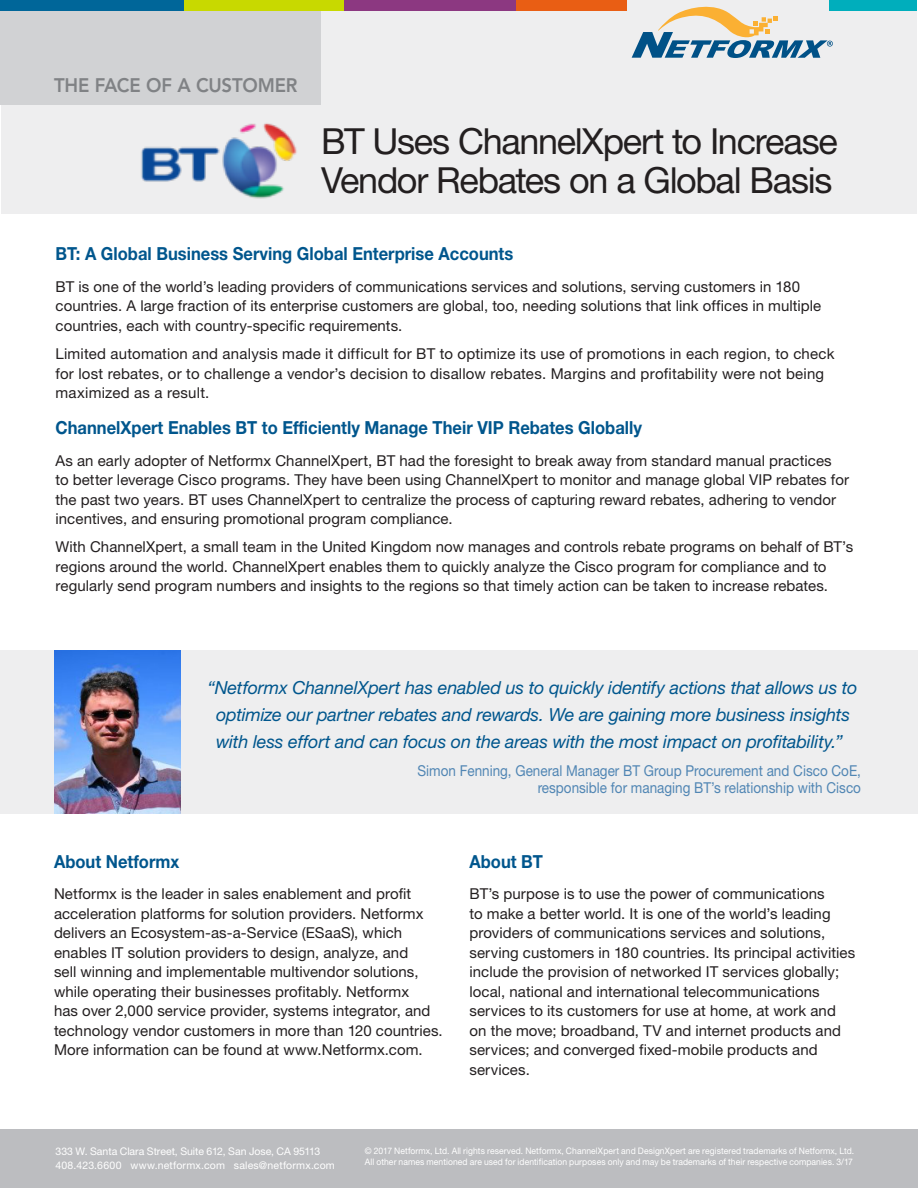
<style>
.page{position:relative;width:918px;height:1188px;background:#fff}
.page>*{position:absolute;margin:0;border:0;box-sizing:border-box;transform-origin:0 0}
.Masthead_Title{font:36px/39px "Helvetica Neue LT Std";letter-spacing:-.035em;color:#231f20}
.Case_Study_Text{font:800 19.5px "Avenir";letter-spacing:-.01em;color:#808285;scale:.95 1}
.Testimonial_Quote{font:italic 18px/27px "Helvetica Neue LT Std";letter-spacing:-.01em;color:#00568d;text-align:center}
.Body_Header{font:700 18px "Helvetica Neue LT Std";color:#00568d;scale:.92 1}
.Body_Text{font:15px/19.5px "Helvetica Neue LT Std";letter-spacing:.005em;color:#231f20}
.Testimonial_Quotee{font:15px/16.5px "Helvetica Neue LT Std";color:#5186b4;text-align:right;scale:.9 1}
.Address_Line{font:10.5px/13.5px "Helvetica Neue LT Std";letter-spacing:.005em;color:#fff}
.Disclaimer{font:9px/11.6px "Helvetica Neue LT Std";letter-spacing:.01em;color:#fff;scale:.95 1}
</style>
<div class="page">
<div style="left:1px;top:0;width:916px;height:214px;background:#eeeeef"></div>
<div style="left:0;top:0;width:321px;height:105px;background:#d1d2d4"></div>
<div style="left:0;top:650px;width:918px;height:164px;background:#eeeeef"></div>
<div style="left:0;top:1129px;width:918px;height:59px;background:#bcbdc0"></div>
<div style="left:0;top:0;width:184px;height:11px;background:#069"></div>
<div style="left:184px;top:0;width:160px;height:11px;background:#c8d900"></div>
<div style="left:344px;top:0;width:171px;height:11px;background:#8c3881"></div>
<div style="left:516px;top:0;width:127px;height:11px;background:#e95e14"></div>
<div style="left:824px;top:0;width:93px;height:11px;background:#00aebc"></div>
<div style="left:627px;top:0;width:201px;height:14px;background:#eeeeef"></div>
<svg style="left:632px;top:1px;width:201px;height:57px"></svg>
<img style="left:54px;top:650px;width:126px;height:164px">
<img style="left:141px;top:123px;width:156px;height:76px">
<p class="Case_Study_Text" style="left:54px;top:74px;width:258px">THE FACE OF A CUSTOMER</p>
<p class="Masthead_Title" style="left:321px;top:121px;width:518px">BT Uses ChannelXpert to Increase<br>Vendor Rebates on a Global Basis</p>
<p class="Body_Header" style="left:56px;top:243px;width:499px">BT: A Global Business Serving Global Enterprise Accounts</p>
<p class="Body_Text" style="left:56px;top:277px;width:767px">BT is one of the world’s leading providers of communications services and solutions, serving customers in 180 countries. A large fraction of its enterprise customers are global, too, needing solutions that link offices in multiple countries, each with country-specific requirements.</p>
<p class="Body_Text" style="left:56px;top:344px;width:781px">Limited automation and analysis made it difficult for BT to optimize its use of promotions in each region, to check for lost rebates, or to challenge a vendor’s decision to disallow rebates. Margins and profitability were not being maximized as a result.</p>
<p class="Body_Header" style="left:56px;top:417px;width:639px">ChannelXpert Enables BT to Efficiently Manage Their VIP Rebates Globally</p>
<p class="Body_Text" style="left:56px;top:451px;width:795px">As an early adopter of Netformx ChannelXpert, BT had the foresight to break away from standard manual practices<br>to better leverage Cisco programs. They have been using ChannelXpert to monitor and manage global VIP rebates for the past two years. BT uses ChannelXpert to centralize the process of capturing reward rebates, adhering to vendor incentives, and ensuring promotional program compliance.</p>
<p class="Body_Text" style="left:56px;top:537px;width:799px">With ChannelXpert, a small team in the United Kingdom now manages and controls rebate programs on behalf of BT’s regions around the world. ChannelXpert enables them to quickly analyze the Cisco program for compliance and to regularly send program numbers and insights to the regions so that timely action can be taken to increase rebates.</p>
<p class="Testimonial_Quote" style="left:207px;top:673px;width:652px">“Netformx ChannelXpert has enabled us to quickly identify actions that allows us to optimize our partner rebates and rewards. We are gaining more business insights with less effort and can focus on the areas with the most impact on profitability.”</p>
<p class="Testimonial_Quotee" style="left:417px;top:762px;width:494px">Simon Fenning, General Manager BT Group Procurement and Cisco CoE, responsible for managing BT’s relationship with Cisco</p>
<p class="Body_Header" style="left:54px;top:850px;width:138px">About Netformx</p>
<p class="Body_Text" style="left:54px;top:884px;width:390px">Netformx is the leader in sales enablement and profit acceleration platforms for solution providers. Netformx delivers an Ecosystem-as-a-Service (ESaaS), which enables IT solution providers to design, analyze, and<br>sell winning and implementable multivendor solutions, while operating their businesses profitably. Netformx<br>has over 2,000 service provider, systems integrator, and technology vendor customers in more than 120 countries.<br>More information can be found at www.Netformx.com.</p>
<p class="Body_Header" style="left:470px;top:850px;width:82px">About BT</p>
<p class="Body_Text" style="left:470px;top:884px;width:387px">BT’s purpose is to use the power of communications<br>to make a better world. It is one of the world’s leading providers of communications services and solutions, serving customers in 180 countries. Its principal activities include the provision of networked IT services globally; local, national and international telecommunications services to its customers for use at home, at work and on the move; broadband, TV and internet products and services; and converged fixed-mobile products and services.</p>
<p class="Address_Line" style="left:56px;top:1145px;width:281px">333 W. Santa Clara Street, Suite 612, San Jose, CA 95113<br>408.423.6600 www.netformx.com sales@netformx.com</p>
<p class="Disclaimer" style="left:365px;top:1145px;width:517px">© 2017 Netformx, Ltd. All rights reserved. Netformx, ChannelXpert and DesignXpert are registered trademarks of Netformx, Ltd.<br>All other names mentioned are used for identification purposes only and may be trademarks of their respective companies. 3/17</p>
</div>
